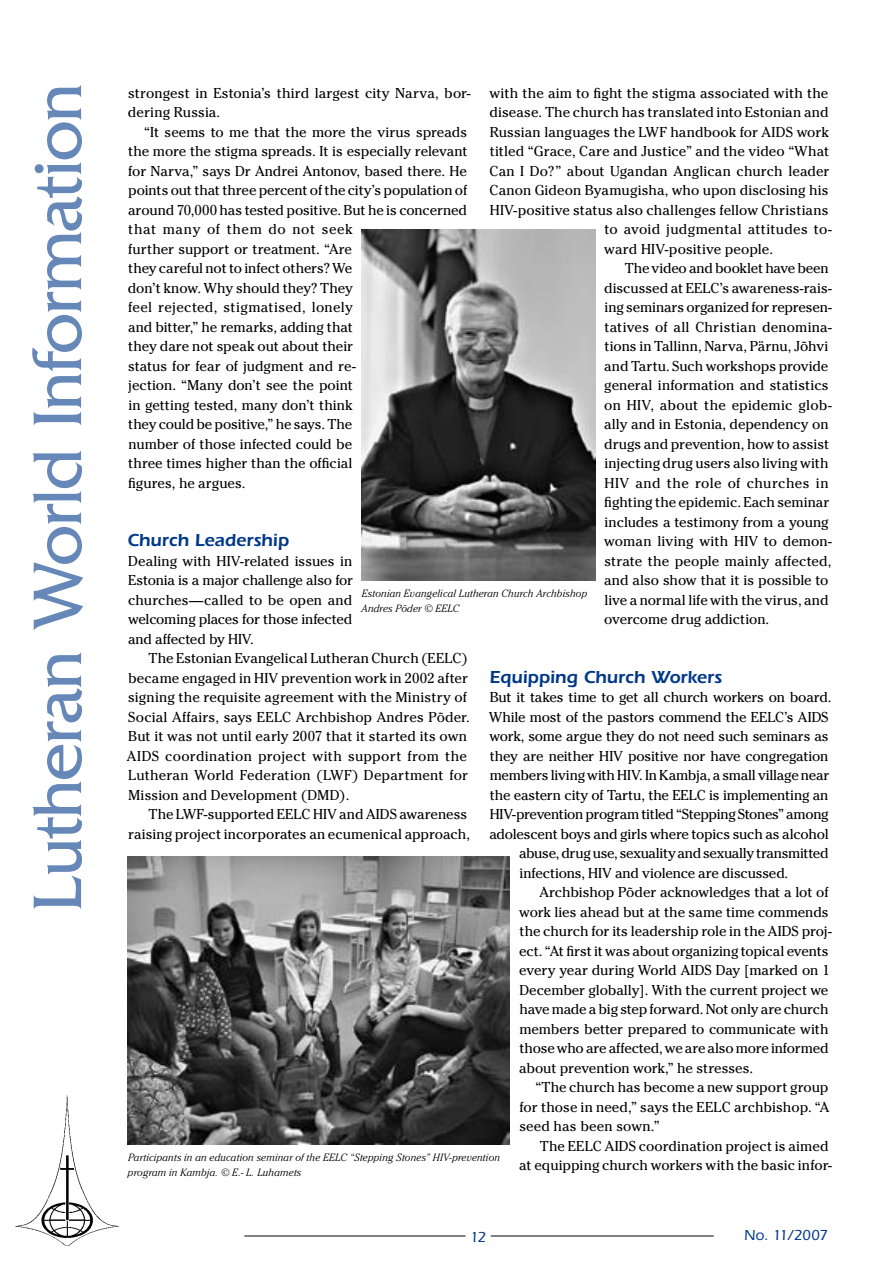
<style>
.page{position:relative;width:893px;height:1263px;background:#fff}
.page>*{position:absolute;margin:0;border:0;box-sizing:border-box;transform-origin:0 0}
.t1{font:72px "Friz Quadrata";letter-spacing:-.02em;color:#6688b8}
.t2{font:600 18px "Itc Eras";color:#003888}
.t3{font:500 15px "Itc Eras";letter-spacing:-.035em;color:#003888}
.t4{font:14.25px/19.5px "Cheltenham";letter-spacing:-.005em;color:#000}
.t5{font:14.25px "Cheltenham";letter-spacing:.015em;color:#000}
.t6{font:14.25px "Cheltenham";letter-spacing:-.025em;color:#000}
.t7{font:14.25px "Cheltenham";letter-spacing:.025em;color:#000}
.t8{font:italic 300 10.5px/15px "Cheltenham";letter-spacing:.015em;color:#000}
</style>
<div class="page">
<hr style="left:491px;top:1235px;width:223px;height:1px;background:#000">
<hr style="left:244px;top:1235px;width:221px;height:1px;background:#000">
<img style="left:15px;top:1083px;width:113px;height:163px">
<img style="left:361px;top:230px;width:234px;height:350px">
<img style="left:128px;top:857px;width:382px;height:287px">
<h1 class="t1" style="left:17px;top:912px;width:830px;rotate:-90deg">Lutheran World Information</h1>
<p class="t4" style="left:128px;top:83px;width:344px">strongest in Estonia’s third largest city Narva, bor&shy;dering Russia.</p>
<p class="t4" style="left:489px;top:83px;width:340px">with the aim to fight the stigma associated with the</p>
<p class="t4" style="left:489px;top:102px;width:341px">disease. The church has translated into Estonian and</p>
<p class="t4" style="left:490px;top:122px;width:341px">Russian languages the LWF handbook for AIDS work</p>
<p class="t4" style="left:490px;top:141px;width:341px">titled “Grace, Care and Justice” and the video “What</p>
<p class="t4" style="left:489px;top:161px;width:342px">Can I Do?” about Ugandan Anglican church leader</p>
<p class="t4" style="left:489px;top:180px;width:341px">Canon Gideon Byamugisha, who upon disclosing his</p>
<p class="t4" style="left:490px;top:200px;width:340px">HIV-positive status also challenges fellow Christians</p>
<p class="t5" style="left:604px;top:221px;width:229px">to avoid judgmental attitudes to-</p>
<p class="t4" style="left:604px;top:239px;width:170px">ward HIV-positive people.</p>
<p class="t4" style="left:625px;top:258px;width:205px">The video and booklet have been</p>
<p class="t4" style="left:604px;top:278px;width:229px">discussed at EELC’s awareness-rais-</p>
<p class="t4" style="left:605px;top:297px;width:229px">ing seminars organized for represen-</p>
<p class="t4" style="left:604px;top:317px;width:229px">tatives of all Christian denomina-</p>
<p class="t4" style="left:604px;top:336px;width:225px">tions in Tallinn, Narva, Pärnu, Jõhvi</p>
<p class="t4" style="left:604px;top:356px;width:226px">and Tartu. Such workshops provide</p>
<p class="t4" style="left:604px;top:375px;width:226px">general information and statistics</p>
<p class="t5" style="left:604px;top:396px;width:229px">on HIV, about the epidemic glob-</p>
<p class="t4" style="left:604px;top:414px;width:226px">ally and in Estonia, dependency on</p>
<p class="t4" style="left:604px;top:434px;width:226px">drugs and prevention, how to assist</p>
<p class="t4" style="left:605px;top:453px;width:225px">injecting drug users also living with</p>
<p class="t7" style="left:604px;top:474px;width:226px">HIV and the role of churches in</p>
<p class="t4" style="left:604px;top:492px;width:227px">fighting the epidemic. Each seminar</p>
<p class="t4" style="left:605px;top:512px;width:226px">includes a testimony from a young</p>
<p class="t4" style="left:604px;top:531px;width:229px">woman living with HIV to demon-</p>
<p class="t4" style="left:604px;top:551px;width:229px">strate the people mainly affected,</p>
<p class="t4" style="left:604px;top:570px;width:226px">and also show that it is possible to</p>
<p class="t4" style="left:604px;top:590px;width:226px">live a normal life with the virus, and</p>
<p class="t4" style="left:604px;top:609px;width:166px">overcome drug addiction.</p>
<p class="t4" style="left:128px;top:122px;width:341px;text-indent:16px">“It seems to me that the more the virus spreads the more the stigma spreads. It is especially relevant for Narva,” says Dr Andrei Antonov, based there. He points out that three percent of the city’s population of around 70,000 has tested positive. But he is concerned that many of them do not seek<br>further support or treatment. “Are<br>they careful not to infect others? We<br>don’t know. Why should they? They<br>feel rejected, stigmatised, lonely<br>and bitter,” he remarks, adding that<br>they dare not speak out about their<br>status for fear of judgment and re-<br>jection. “Many don’t see the point<br>in getting tested, many don’t think<br>they could be positive,” he says. The<br>number of those infected could be<br>three times higher than the official<br>figures, he argues.</p>
<p class="t2" style="left:128px;top:530px;width:163px">Church Leadership</p>
<p class="t4" style="left:128px;top:551px;width:227px;text-align:justify">Dealing with HIV-related issues in Estonia is a major challenge also for churches—called to be open and welcoming places for those infected and affected by HIV.</p>
<p class="t4" style="left:127px;top:648px;width:345px;text-indent:22px">The Estonian Evangelical Lutheran Church (EELC) became engaged in HIV prevention work in 2002 after signing the requisite agreement with the Ministry of Social Affairs, says EELC Archbishop Andres Põder.<br>But it was not until early 2007 that it started its own AIDS coordination project with support from the Lutheran World Federation (LWF) Department for Mission and Development (DMD).</p>
<p class="t4" style="left:128px;top:804px;width:343px;text-align:right">The LWF-supported EELC HIV and AIDS awareness raising project incorporates an ecumenical approach,</p>
<p class="t8" style="left:361px;top:586px;width:227px">Estonian Evangelical Lutheran Church Archbishop<br>Andres Põder © EELC</p>
<p class="t2" style="left:489px;top:666px;width:234px">Equipping Church Workers</p>
<p class="t4" style="left:490px;top:687px;width:343px">But it takes time to get all church workers on board.</p>
<p class="t4" style="left:489px;top:707px;width:341px">While most of the pastors commend the EELC’s AIDS</p>
<p class="t4" style="left:489px;top:726px;width:341px">work, some argue they do not need such seminars as</p>
<p class="t4" style="left:490px;top:746px;width:340px">they are neither HIV positive nor have congregation</p>
<p class="t4" style="left:490px;top:765px;width:341px">members living with HIV. In Kambja, a small village near</p>
<p class="t4" style="left:490px;top:785px;width:340px">the eastern city of Tartu, the EELC is implementing an</p>
<p class="t6" style="left:490px;top:806px;width:340px">HIV-prevention program titled “Stepping Stones” among</p>
<p class="t4" style="left:489px;top:824px;width:341px">adolescent boys and girls where topics such as alcohol</p>
<p class="t4" style="left:519px;top:843px;width:311px">abuse, drug use, sexuality and sexually transmitted</p>
<p class="t4" style="left:520px;top:863px;width:270px">infections, HIV and violence are discussed.</p>
<p class="t4" style="left:539px;top:882px;width:291px">Archbishop Põder acknowledges that a lot of</p>
<p class="t4" style="left:519px;top:902px;width:311px">work lies ahead but at the same time commends</p>
<p class="t4" style="left:519px;top:921px;width:314px">the church for its leadership role in the AIDS proj-</p>
<p class="t4" style="left:519px;top:941px;width:311px">ect. “At first it was about organizing topical events</p>
<p class="t4" style="left:519px;top:960px;width:312px">every year during World AIDS Day [marked on 1</p>
<p class="t4" style="left:519px;top:980px;width:310px">December globally]. With the current project we</p>
<p class="t4" style="left:519px;top:999px;width:311px">have made a big step forward. Not only are church</p>
<p class="t4" style="left:519px;top:1019px;width:311px">members better prepared to communicate with</p>
<p class="t4" style="left:519px;top:1038px;width:311px">those who are affected, we are also more informed</p>
<p class="t4" style="left:519px;top:1058px;width:235px">about prevention work,” he stresses.</p>
<p class="t4" style="left:535px;top:1077px;width:295px">“The church has become a new support group</p>
<p class="t4" style="left:519px;top:1097px;width:311px">for those in need,” says the EELC archbishop. “A</p>
<p class="t4" style="left:519px;top:1116px;width:142px">seed has been sown.”</p>
<p class="t4" style="left:540px;top:1136px;width:290px">The EELC AIDS coordination project is aimed</p>
<p class="t4" style="left:519px;top:1155px;width:314px">at equipping church workers with the basic infor-</p>
<p class="t8" style="left:128px;top:1149px;width:374px">Participants in an education seminar of the EELC “Stepping Stones” HIV-prevention program in Kambja. © E.- L. Luhamets</p>
<p class="t3" style="left:470px;top:1229px;width:16px">12</p>
<p class="t3" style="left:744px;top:1227px;width:86px">No. 11/2007</p>
</div>
